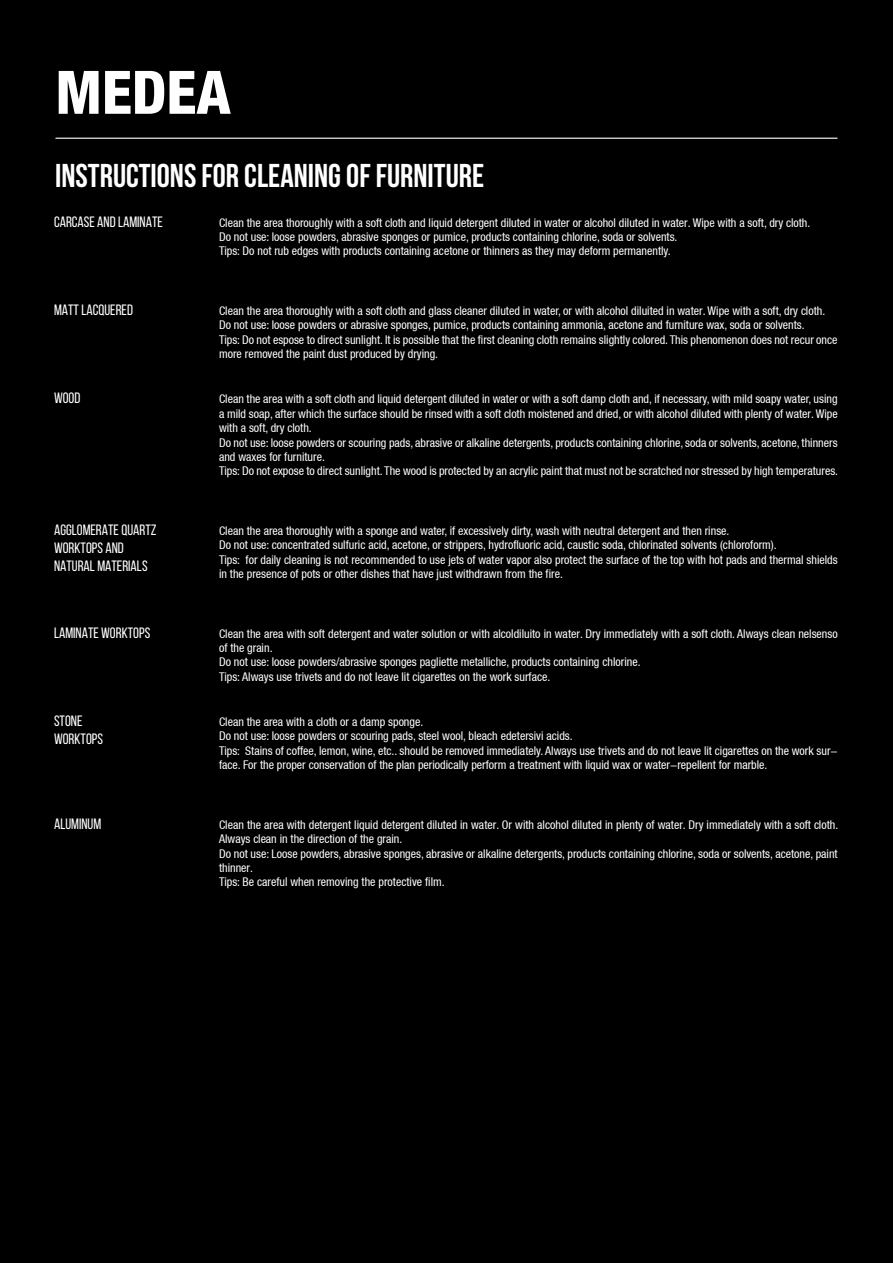
<style>
.page{position:relative;width:893px;height:1263px;background:#000}
.page>*{position:absolute;margin:0;border:0;box-sizing:border-box;transform-origin:0 0}
.t1{font:800 condensed 60px "Helvetica Neue LT";color:#fff}
.t2{font:700 33px "Bebas Neue";color:#fff}
.t3{font:15px/18px "Bebas Neue";color:#fff}
.t4{font:condensed 12px/14.4px "Helvetica Neue LT";color:#fff}
</style>
<div class="page">
<hr style="left:56px;top:138px;width:781px;height:1px;background:#fff">
<h1 class="t1" style="left:55px;top:55px;width:177px">MEDEA</h1>
<h2 class="t2" style="left:55px;top:158px;width:430px">INSTRUCTIONS FOR CLEANING OF FURNITURE</h2>
<p class="t4" style="left:219px;top:215px;width:593px">Clean the area thoroughly with a soft cloth and liquid detergent diluted in water or alcohol diluted in water. Wipe with a soft, dry cloth.<br>Do not use: loose powders, abrasive sponges or pumice, products containing chlorine, soda or solvents.<br>Tips: Do not rub edges with products containing acetone or thinners as they may deform permanently.</p>
<p class="t3" style="left:54px;top:212px;width:110px">CARCASE AND LAMINATE</p>
<p class="t3" style="left:54px;top:301px;width:80px">MATT LACQUERED</p>
<p class="t4" style="left:219px;top:303px;width:620px">Clean the area thoroughly with a soft cloth and glass cleaner diluted in water, or with alcohol diluited in water. Wipe with a soft, dry cloth.<br>Do not use: loose powders or abrasive sponges, pumice, products containing ammonia, acetone and furniture wax, soda or solvents.<br>Tips: Do not espose to direct sunlight. It is possible that the first cleaning cloth remains slightly colored. This phenomenon does not recur once more removed the paint dust produced by drying.</p>
<p class="t3" style="left:54px;top:389px;width:28px">WOOD</p>
<p class="t4" style="left:219px;top:392px;width:621px">Clean the area with a soft cloth and liquid detergent diluted in water or with a soft damp cloth and, if necessary, with mild soapy water, using a mild soap, after which the surface should be rinsed with a soft cloth moistened and dried, or with alcohol diluted with plenty of water. Wipe with a soft, dry cloth.<br>Do not use: loose powders or scouring pads, abrasive or alkaline detergents, products containing chlorine, soda or solvents, acetone, thinners and waxes for furniture.<br>Tips: Do not expose to direct sunlight. The wood is protected by an acrylic paint that must not be scratched nor stressed by high temperatures.</p>
<p class="t3" style="left:54px;top:521px;width:104px">AGGLOMERATE QUARTZ<br>WORKTOPS AND<br>NATURAL MATERIALS</p>
<p class="t4" style="left:219px;top:523px;width:620px">Clean the area thoroughly with a sponge and water, if excessively dirty, wash with neutral detergent and then rinse.<br>Do not use: concentrated sulfuric acid, acetone, or strippers, hydrofluoric acid, caustic soda, chlorinated solvents (chloroform).<br>Tips: for daily cleaning is not recommended to use jets of water vapor also protect the surface of the top with hot pads and thermal shields in the presence of pots or other dishes that have just withdrawn from the fire.</p>
<p class="t3" style="left:54px;top:623px;width:98px">LAMINATE WORKTOPS</p>
<p class="t4" style="left:219px;top:626px;width:620px">Clean the area with soft detergent and water solution or with alcoldiluito in water. Dry immediately with a soft cloth. Always clean nelsenso of the grain.<br>Do not use: loose powders/abrasive sponges pagliette metalliche, products containing chlorine.<br>Tips: Always use trivets and do not leave lit cigarettes on the work surface.</p>
<p class="t3" style="left:54px;top:712px;width:51px">STONE<br>WORKTOPS</p>
<p class="t4" style="left:219px;top:714px;width:620px">Clean the area with a cloth or a damp sponge.<br>Do not use: loose powders or scouring pads, steel wool, bleach edetersivi acids.<br>Tips: Stains of coffee, lemon, wine, etc.. should be removed immediately. Always use trivets and do not leave lit cigarettes on the work sur&shy;face. For the proper conservation of the plan periodically perform a treatment with liquid wax or water-repellent for marble.</p>
<p class="t3" style="left:54px;top:814px;width:49px">ALUMINUM</p>
<p class="t4" style="left:219px;top:817px;width:621px">Clean the area with detergent liquid detergent diluted in water. Or with alcohol diluted in plenty of water. Dry immediately with a soft cloth.<br>Always clean in the direction of the grain.<br>Do not use: Loose powders, abrasive sponges, abrasive or alkaline detergents, products containing chlorine, soda or solvents, acetone, paint thinner.<br>Tips: Be careful when removing the protective film.</p>
</div>
